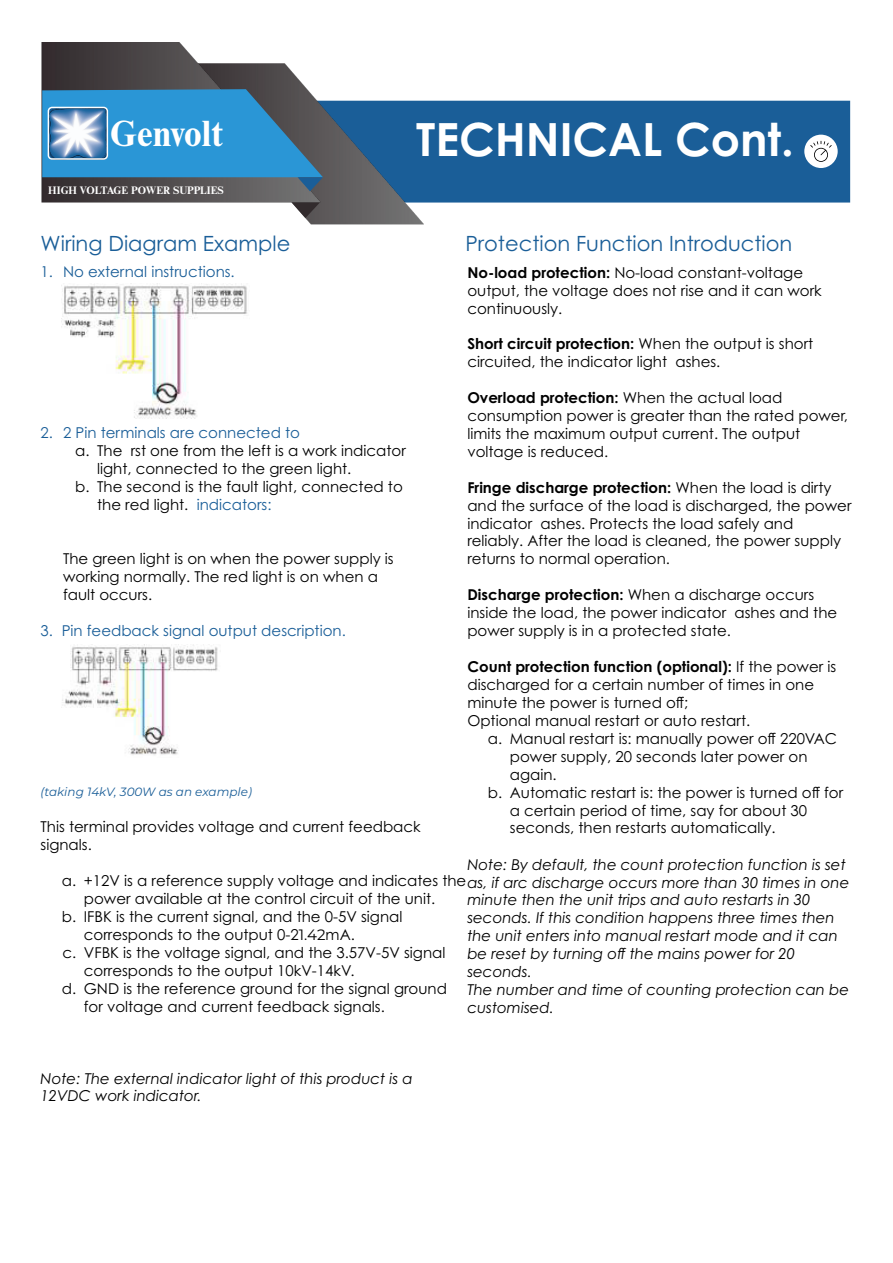
<style>
.page{position:relative;width:893px;height:1263px;background:#fff}
.page>*{position:absolute;margin:0;border:0;box-sizing:border-box;transform-origin:0 0}
.t1{font:700 45.75px "Century Gothic Pro";color:#fff}
.t2{font:700 37.8px "Nimbus Rom D";color:#fff}
.t3{font:21px "Century Gothic Pro";color:#1a5e98}
.t4{font:15px/17.9px "Century Gothic Pro";color:#000}
.t5{font:italic 15px/17.9px "Century Gothic Pro";color:#000}
.t6{font:15px "Century Gothic Pro";color:#1a5e98}
.t7{font:italic 12px "Montserrat";color:#1a5e98}
.t8{font:700 11.25px "Nimbus Rom D";color:#fff}
.s1{font-weight:700}
.s2{color:#1a5e98}
.s3{font-family:"Montserrat"}
</style>
<div class="page">
<div style="left:424px;top:101px;width:426px;height:102px;background:#1a5e98"></div>
<img style="left:305px;top:100px;width:119px;height:124px">
<img style="left:42px;top:42px;width:278px;height:161px">
<svg style="left:42px;top:89px;width:281px;height:102px;background:#4087b3"></svg>
<svg style="left:292px;top:203px;width:28px;height:15px"></svg>
<div style="left:804px;top:135px;width:34px;height:33px;background:#fff;border-radius:50%"></div>
<svg style="left:810px;top:141px;width:22px;height:21px"></svg>
<img style="left:61px;top:283px;width:186px;height:136px">
<img style="left:62px;top:644px;width:156px;height:111px">
<h2 class="t2" style="left:110px;top:108px;width:114px">Genvolt</h2>
<h1 class="t1" style="left:416px;top:111px;width:379px">TECHNICAL Cont.</h1>
<p class="t8" style="left:48px;top:182px;width:177px">HIGH VOLTAGE POWER SUPPLIES</p>
<h3 class="t3" style="left:41px;top:231px;width:251px">Wiring Diagram Example</h3>
<h3 class="t3" style="left:466px;top:231px;width:328px">Protection Function Introduction</h3>
<p class="t6" style="left:41px;top:263px;width:196px">1. No external instructions.</p>
<p class="t4" style="left:467px;top:263px;width:356px"><span class="s1">No-load protection:</span> No-load constant-voltage output, the voltage does not rise and it can work continuously.</p>
<p class="t4" style="left:467px;top:335px;width:347px"><span class="s1">Short circuit protection:</span> When the output is short circuited, the indicator light ashes.</p>
<p class="t4" style="left:467px;top:389px;width:382px"><span class="s1">Overload protection:</span> When the actual load consumption power is greater than the rated power, limits the maximum output current. The output voltage is reduced.</p>
<p class="t4" style="left:467px;top:478px;width:386px"><span class="s1">Fringe discharge protection:</span> When the load is dirty and the surface of the load is discharged, the power indicator ashes. Protects the load safely and reliably. After the load is cleaned, the power supply returns to normal operation.</p>
<p class="t4" style="left:467px;top:586px;width:371px"><span class="s1">Discharge protection:</span> When a discharge occurs inside the load, the power indicator ashes and the power supply is in a protected state.</p>
<p class="t4" style="left:467px;top:658px;width:370px"><span class="s1">Count protection function (optional):</span> If the power is discharged for a certain number of times in one minute the power is turned off;</p>
<p class="t4" style="left:488px;top:730px;width:351px">a. Manual restart is: manually power off 220VAC</p>
<p class="t4" style="left:510px;top:747px;width:299px">power supply, 20 seconds later power on</p>
<p class="t4" style="left:510px;top:765px;width:48px">again.</p>
<p class="t4" style="left:488px;top:783px;width:357px">b. Automatic restart is: the power is turned off for</p>
<p class="t4" style="left:510px;top:801px;width:299px">a certain period of time, say for about 30</p>
<p class="t4" style="left:510px;top:819px;width:267px">seconds, then restarts automatically.</p>
<p class="t5" style="left:467px;top:855px;width:384px">Note: By default, the count protection function is set as, if arc discharge occurs more than 30 times in one minute then the unit trips and auto restarts in 30 seconds. If this condition happens three times then the unit enters into manual restart mode and it can be reset by turning off the mains power for 20 seconds.<br>The number and time of counting protection can be customised.</p>
<p class="t6" style="left:41px;top:424px;width:261px">2. 2 Pin terminals are connected to</p>
<p class="t4" style="left:75px;top:442px;width:332px">a. The rst one from the left is a work indicator</p>
<p class="t4" style="left:97px;top:460px;width:256px">light, connected to the green light.</p>
<p class="t4" style="left:75px;top:477px;width:329px">b. The second is the fault light, connected to</p>
<p class="t4" style="left:97px;top:495px;width:176px">the red light. <span class="s2">indicators:</span></p>
<p class="t4" style="left:63px;top:550px;width:332px">The green light is on when the power supply is working normally. The red light is on when a fault occurs.</p>
<p class="t6" style="left:41px;top:621px;width:307px">3. Pin feedback signal output description.</p>
<p class="t4" style="left:467px;top:712px;width:284px">Optional manual restart or auto restart.</p>
<p class="t7" style="left:41px;top:784px;width:213px">(taking 14kV, 300W as an example)</p>
<p class="t4" style="left:41px;top:817px;width:382px">This terminal provides voltage and current feedback signals.</p>
<p class="t4" style="left:62px;top:871px;width:406px">a. +12V is a reference supply voltage and indicates the</p>
<p class="t4" style="left:84px;top:889px;width:353px">power available at the control circuit of the unit.</p>
<p class="t4" style="left:62px;top:907px;width:342px">b. IFBK is the current signal, and the 0-5V signal</p>
<p class="t4" style="left:84px;top:926px;width:273px">corresponds to the output 0-2<span class="s3">1.42</span>mA.</p>
<p class="t4" style="left:63px;top:943px;width:384px">c. VFBK is the voltage signal, and the 3.57V-5V signal</p>
<p class="t4" style="left:84px;top:961px;width:272px">corresponds to the output 10kV-14kV.</p>
<p class="t4" style="left:62px;top:979px;width:386px">d. GND is the reference ground for the signal ground</p>
<p class="t4" style="left:84px;top:997px;width:303px">for voltage and current feedback signals.</p>
<p class="t5" style="left:41px;top:1069px;width:374px">Note: The external indicator light of this product is a<br>12VDC work indicator.</p>
</div>
